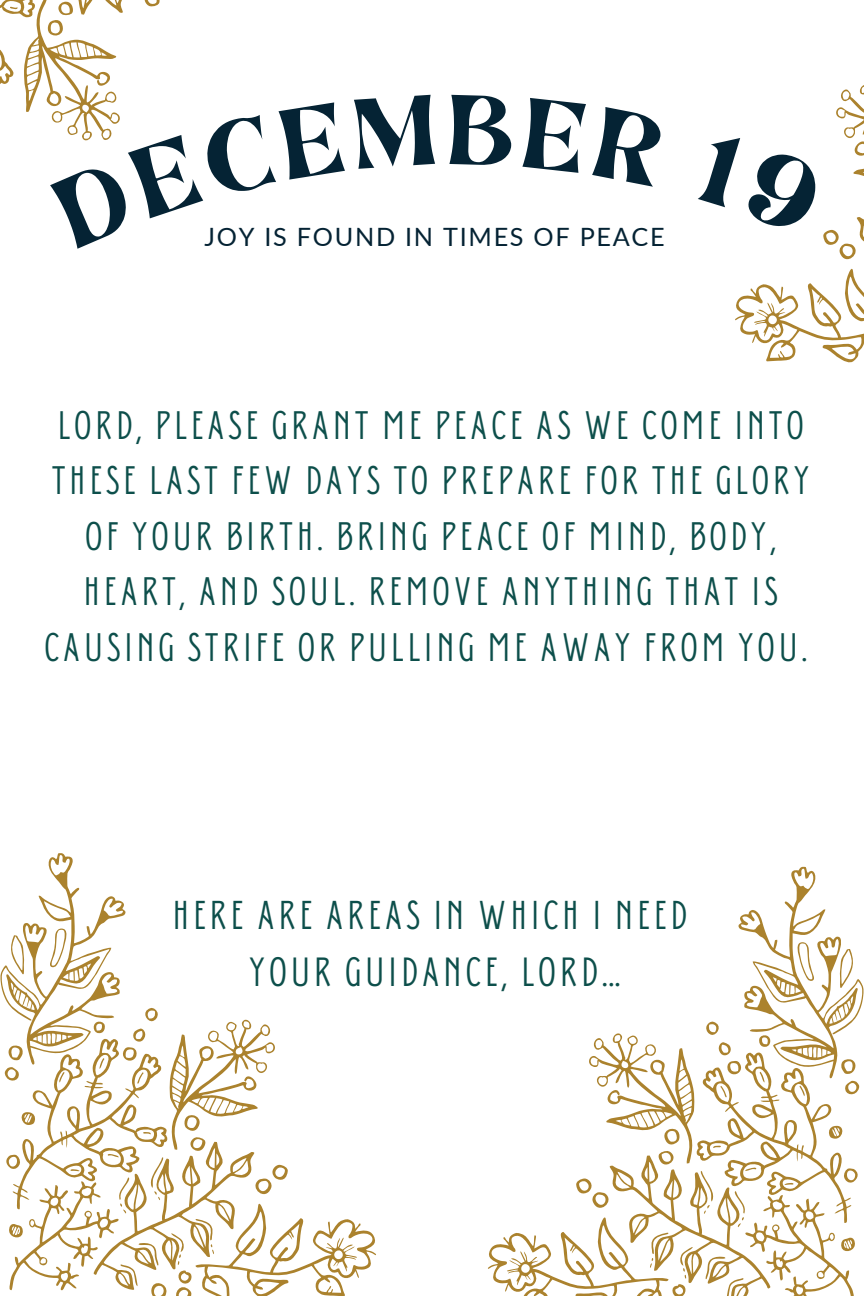
<style>
.page{position:relative;width:864px;height:1296px;background:#fff}
.page>*{position:absolute;margin:0;border:0;box-sizing:border-box;transform-origin:0 0}
.t1{font:40.7px "Donau Uppercase Neue";letter-spacing:.09em;color:#0d4f4b}
.t2{font:40.25px "Donau Uppercase Neue";letter-spacing:.09em;color:#0d4f4b}
.t3{font:39.7px/55.5px "Donau Uppercase Neue";letter-spacing:.09em;color:#0d4f4b;text-align:center}
.t4{font:25.25px "Lato";letter-spacing:.07em;color:#052334}
</style>
<div class="page">
<svg style="left:0;top:853px;width:376px;height:443px"></svg>
<svg style="left:488px;top:866px;width:376px;height:430px"></svg>
<svg style="left:0;top:0;width:160px;height:141px"></svg>
<svg style="left:735px;top:85px;width:129px;height:278px"></svg>
<p class="t4" style="left:205px;top:221px;width:462px">JOY IS FOUND IN TIMES OF PEACE</p>
<p class="t3" style="left:44px;top:397px;width:767px">LORD, PLEASE GRANT ME PEACE AS WE COME INTO THESE LAST FEW DAYS TO PREPARE FOR THE GLORY OF YOUR BIRTH. BRING PEACE OF MIND, BODY, HEART, AND SOUL. REMOVE ANYTHING THAT IS CAUSING STRIFE OR PULLING ME AWAY FROM YOU.</p>
<p class="t2" style="left:172px;top:890px;width:516px">HERE ARE AREAS IN WHICH I NEED</p>
<p class="t1" style="left:249px;top:947px;width:373px">YOUR GUIDANCE, LORD…</p>
</div>
